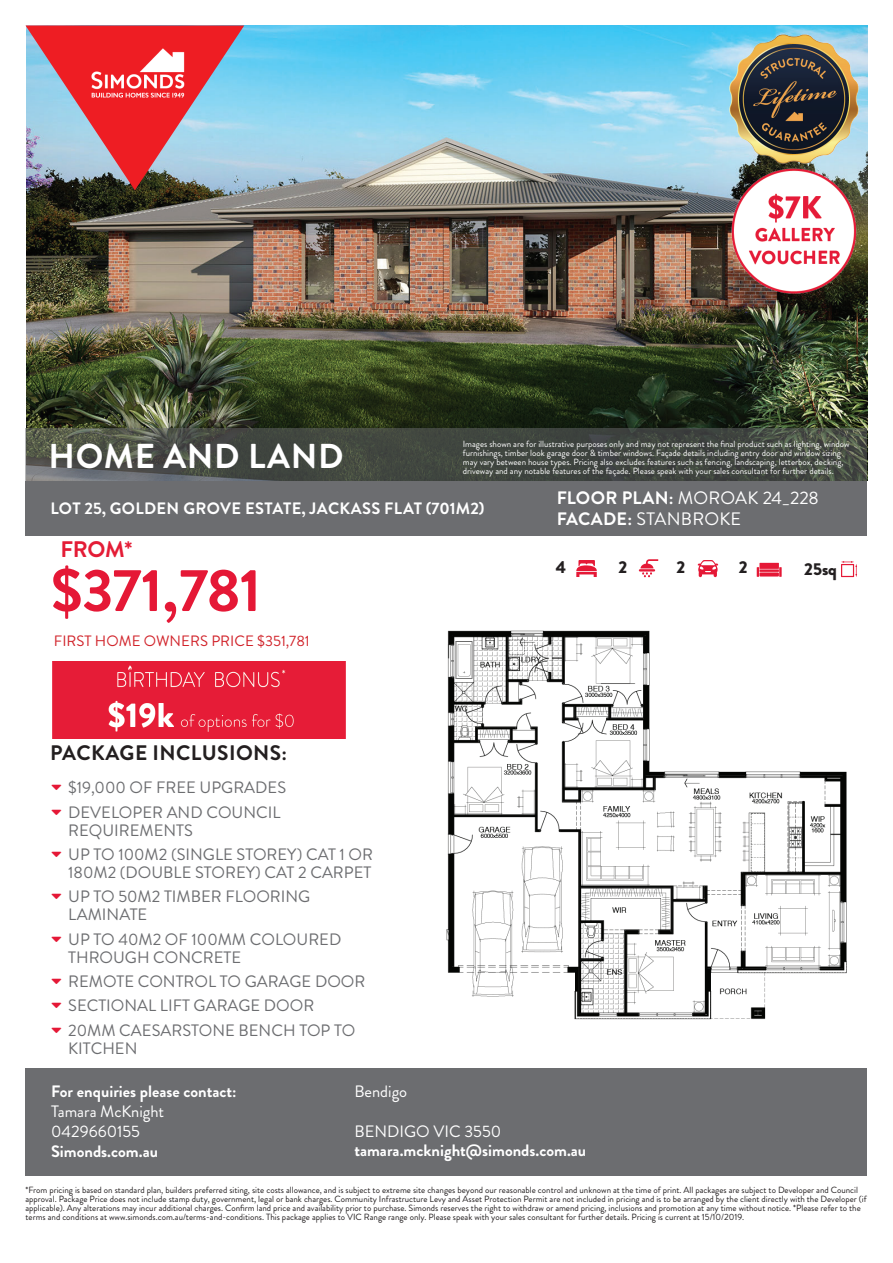
<style>
.page{position:relative;width:893px;height:1263px;background:#fff}
.page>*{position:absolute;margin:0;border:0;box-sizing:border-box;transform-origin:0 0}
.t1{font:700 60px "Brandon Grotesque";letter-spacing:-.02em;color:#e51836}
.t2{font:700 34.5px "Brandon Grotesque";letter-spacing:.02em;color:#fff}
.t3{font:700 22.5px "Brandon Grotesque";color:#e41c36}
.t4{font:700 21px "Brandon Grotesque";letter-spacing:.02em;color:#231f20}
.t5{font:18px/21px "Brandon Grotesque";letter-spacing:.01em;color:#fff}
.t6{font:900 17.25px "Brandon Grotesque";color:#231f20}
.t7{font:16.5px/24.3px "Brandon Grotesque";color:#6c6d70}
.t8{font:700 16.5px "Brandon Grotesque";color:#fff}
.t9{font:16.5px/19.8px "Brandon Grotesque";color:#fff}
.t10{font:700 16.5px "Brandon Grotesque";letter-spacing:.02em;color:#fff}
.t11{font:15px "Brandon Grotesque";color:#d1232a}
.t12{font:9px/9px "Brandon Grotesque";color:#231f20}
.t13{font:9px/9px "Brandon Grotesque";color:#fff}
.s1{font-weight:700}
</style>
<div class="page">
<img style="left:26px;top:26px;width:841px;height:402px">
<div style="left:26px;top:481px;width:841px;height:55px;background:#6c6d70"></div>
<img style="left:331px;top:83px;width:130px;height:32px">
<img style="left:464px;top:83px;width:129px;height:32px">
<img style="left:597px;top:83px;width:129px;height:32px">
<img style="left:730px;top:35px;width:129px;height:129px">
<img style="left:730px;top:169px;width:129px;height:126px">
<img style="left:730px;top:347px;width:129px;height:32px">
<svg style="left:26px;top:428px;width:841px;height:53px;background:#464b45"></svg>
<svg style="left:576px;top:560px;width:21px;height:17px"></svg>
<svg style="left:697px;top:560px;width:22px;height:17px"></svg>
<svg style="left:639px;top:559px;width:19px;height:18px"></svg>
<svg style="left:757px;top:563px;width:25px;height:14px"></svg>
<svg style="left:841px;top:561px;width:16px;height:16px"></svg>
<div style="left:26px;top:1068px;width:841px;height:108px;background:#6c6d70"></div>
<svg style="left:26px;top:26px;width:218px;height:164px;background:#a794a4"></svg>
<img style="left:77px;top:25px;width:125px;height:108px">
<img style="left:446px;top:630px;width:401px;height:390px">
<img style="left:53px;top:661px;width:292px;height:77px">
<h2 class="t2" style="left:48px;top:432px;width:297px">HOME AND LAND</h2>
<p class="t13" style="left:463px;top:439px;width:388px">Images shown are for illustrative purposes only and may not represent the final product such as lighting, window furnishings, timber look garage door &amp; timber windows. Façade details including entry door and window sizing may vary between house types. Pricing also excludes features such as fencing, landscaping, letterbox, decking,</p>
<p class="t13" style="left:463px;top:466px;width:372px">driveway and any notable features of the façade. Please speak with your sales consultant for further details.</p>
<h3 class="t10" style="left:50px;top:496px;width:436px">LOT 25, GOLDEN GROVE ESTATE, JACKASS FLAT (701M2)</h3>
<h3 class="t5" style="left:557px;top:488px;width:263px"><span class="s1">FLOOR PLAN:</span> MOROAK 24_228<br><span class="s1">FACADE:</span> STANBROKE</h3>
<h3 class="t3" style="left:60px;top:533px;width:73px">FROM*</h3>
<h1 class="t1" style="left:51px;top:548px;width:212px">$371,781</h1>
<h3 class="t11" style="left:54px;top:630px;width:258px">FIRST HOME OWNERS PRICE $351,781</h3>
<h3 class="t6" style="left:556px;top:555px;width:12px">4</h3>
<h3 class="t6" style="left:618px;top:555px;width:10px">2</h3>
<h3 class="t6" style="left:676px;top:555px;width:10px">2</h3>
<h3 class="t6" style="left:739px;top:555px;width:10px">2</h3>
<h3 class="t4" style="left:50px;top:738px;width:238px">PACKAGE INCLUSIONS:</h3>
<h3 class="t7" style="left:68px;top:776px;width:219px">$19,000 OF FREE UPGRADES<br>DEVELOPER AND COUNCIL</h3>
<h3 class="t7" style="left:68px;top:818px;width:306px">REQUIREMENTS<br>UP TO 100M2 (SINGLE STOREY) CAT 1 OR</h3>
<h3 class="t7" style="left:68px;top:860px;width:305px">180M2 (DOUBLE STOREY) CAT 2 CARPET<br>UP TO 50M2 TIMBER FLOORING</h3>
<h3 class="t7" style="left:68px;top:903px;width:275px">LAMINATE<br>UP TO 40M2 OF 100MM COLOURED</h3>
<h3 class="t7" style="left:68px;top:945px;width:299px">THROUGH CONCRETE<br>REMOTE CONTROL TO GARAGE DOOR<br>SECTIONAL LIFT GARAGE DOOR<br>20MM CAESARSTONE BENCH TOP TO</h3>
<h3 class="t7" style="left:68px;top:1036px;width:71px">KITCHEN</h3>
<h3 class="t8" style="left:51px;top:1080px;width:187px">For enquiries please contact:</h3>
<h3 class="t9" style="left:51px;top:1102px;width:115px">Tamara McKnight<br>0429660155</h3>
<h3 class="t8" style="left:51px;top:1139px;width:108px">Simonds.com.au</h3>
<h3 class="t9" style="left:354px;top:1081px;width:54px">Bendigo</h3>
<h3 class="t9" style="left:354px;top:1121px;width:148px">BENDIGO VIC 3550</h3>
<h3 class="t8" style="left:354px;top:1139px;width:233px">tamara.mcknight@simonds.com.au</h3>
<h3 class="t6" style="left:804px;top:557px;width:34px">25sq</h3>
<p class="t12" style="left:26px;top:1185px;width:843px">*From pricing is based on standard plan, builders preferred siting, site costs allowance, and is subject to extreme site changes beyond our reasonable control and unknown at the time of print. All packages are subject to Developer and Council approval. Package Price does not include stamp duty, government, legal or bank charges. Community Infrastructure Levy and Asset Protection Permit are not included in pricing and is to be arranged by the client directly with the Developer (if applicable). Any alterations may incur additional charges. Confirm land price and availability prior to purchase. Simonds reserves the right to withdraw or amend pricing, inclusions and promotion at any time without notice. *Please refer to the terms and conditions at www.simonds.com.au/terms-and-conditions. This package applies to VIC Range range only. Please speak with your sales consultant for further details. Pricing is current at 15/10/2019.</p>
</div>
